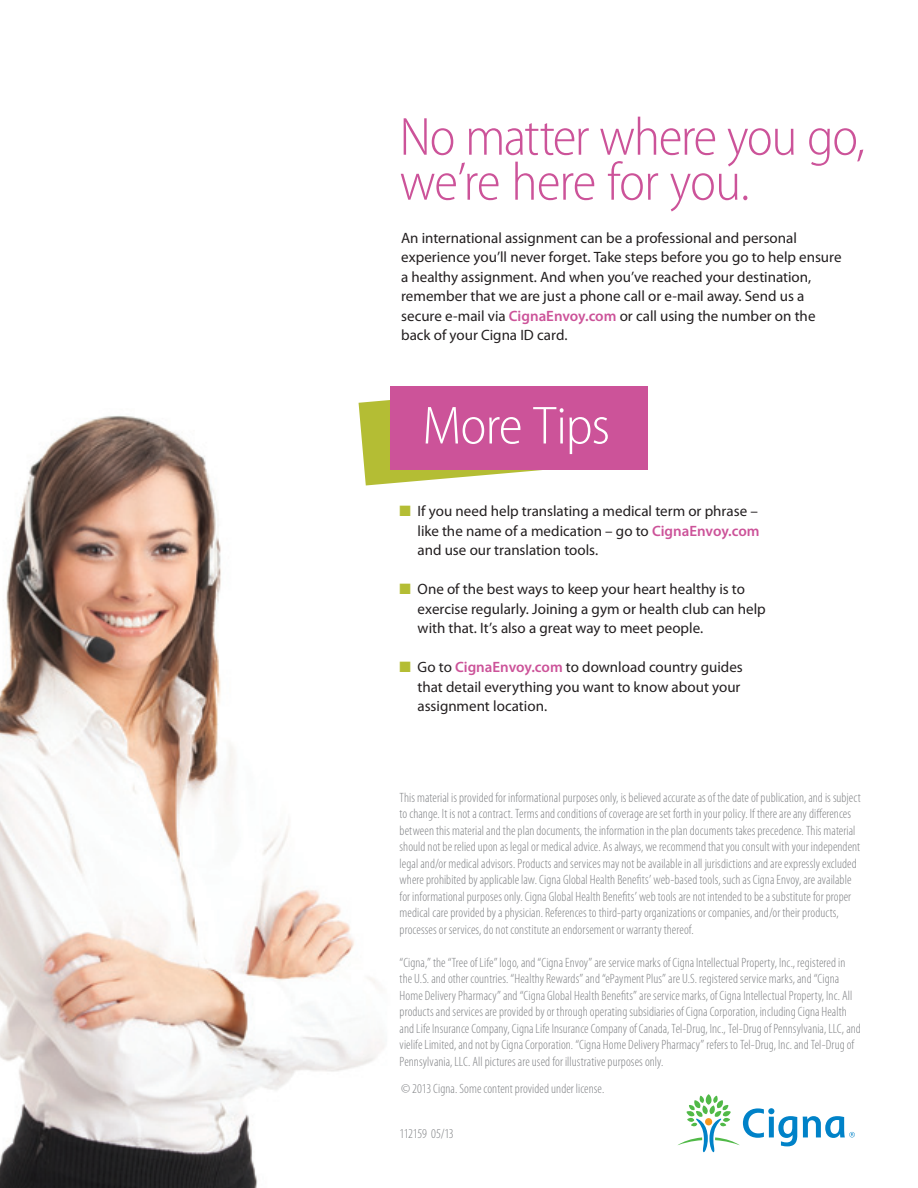
<style>
.page{position:relative;width:918px;height:1188px;background:#fff}
.page>*{position:absolute;margin:0;border:0;box-sizing:border-box;transform-origin:0 0}
.t1{font:300 semi-condensed 54px/45px "Myriad Pro";letter-spacing:-.025em;color:#cc5399}
.t2{font:300 semi-condensed 54px "Myriad Pro";letter-spacing:-.015em;color:#fff}
.t3{font:15px/19.5px "Myriad Pro";color:#231f20}
.t4{font:300 condensed 13.5px/16.5px "Myriad Pro";letter-spacing:.005em;color:#808285}
.t5{font:300 condensed 13.5px "Myriad Pro";letter-spacing:-.025em;color:#808285}
.s1{font-weight:600;color:#cc5399}
.s2{color:#b4bd34}
</style>
<div class="page">
<img style="left:0;top:415px;width:384px;height:773px">
<svg style="left:359px;top:387px;width:189px;height:98px"></svg>
<div style="left:391px;top:386px;width:257px;height:83px;background:#cc5399"></div>
<svg style="left:678px;top:1094px;width:177px;height:58px"></svg>
<p class="t1" style="left:400px;top:115px;width:467px">No matter where you go, we’re here for you.</p>
<p class="t3" style="left:401px;top:228px;width:442px">An international assignment can be a professional and personal experience you’ll never forget. Take steps before you go to help ensure a healthy assignment. And when you’ve reached your destination, remember that we are just a phone call or e-mail away. Send us a secure e-mail via <span class="s1">CignaEnvoy.com</span> or call using the number on the back of your Cigna ID card.</p>
<p class="t2" style="left:422px;top:396px;width:189px">More Tips</p>
<p class="t3" style="left:400px;top:502px;width:360px"><span class="s2">■</span> If you need help translating a medical term or phrase –</p>
<p class="t3" style="left:418px;top:521px;width:344px">like the name of a medication – go to <span class="s1">CignaEnvoy.com </span>and use our translation tools.</p>
<p class="t3" style="left:418px;top:580px;width:350px;text-indent:-18px"><span class="s2">■</span> One of the best ways to keep your heart healthy is to exercise regularly. Joining a gym or health club can help with that. It’s also a great way to meet people.</p>
<p class="t3" style="left:400px;top:658px;width:345px"><span class="s2">■</span> Go to <span class="s1">CignaEnvoy.com</span> to download country guides</p>
<p class="t3" style="left:418px;top:677px;width:324px">that detail everything you want to know about your assignment location.</p>
<p class="t4" style="left:400px;top:789px;width:463px">This material is provided for informational purposes only, is believed accurate as of the date of publication, and is subject to change. It is not a contract. Terms and conditions of coverage are set forth in your policy. If there are any differences between this material and the plan documents, the information in the plan documents takes precedence. This material should not be relied upon as legal or medical advice. As always, we recommend that you consult with your independent legal and/or medical advisors. Products and services may not be available in all jurisdictions and are expressly excluded where prohibited by applicable law. Cigna Global Health Benefits’ web-based tools, such as Cigna Envoy, are available for informational purposes only. Cigna Global Health Benefits’ web tools are not intended to be a substitute for proper medical care provided by a physician. References to third-party organizations or companies, and/or their products, processes or services, do not constitute an endorsement or warranty thereof.</p>
<p class="t4" style="left:400px;top:954px;width:463px">“Cigna,” the “Tree of Life” logo, and “Cigna Envoy” are service marks of Cigna Intellectual Property, Inc., registered in the U.S. and other countries. “Healthy Rewards” and “ePayment Plus” are U.S. registered service marks, and “Cigna Home Delivery Pharmacy” and “Cigna Global Health Benefits” are service marks, of Cigna Intellectual Property, Inc. All products and services are provided by or through operating subsidiaries of Cigna Corporation, including Cigna Health and Life Insurance Company, Cigna Life Insurance Company of Canada, Tel-Drug, Inc., Tel-Drug of Pennsylvania, LLC, and vielife Limited, and not by Cigna Corporation. “Cigna Home Delivery Pharmacy” refers to Tel-Drug, Inc. and Tel-Drug of Pennsylvania, LLC. All pictures are used for illustrative purposes only.</p>
<p class="t4" style="left:401px;top:1081px;width:205px">© 2013 Cigna. Some content provided under license.</p>
<p class="t5" style="left:400px;top:1126px;width:56px">112159 05/13</p>
</div>
